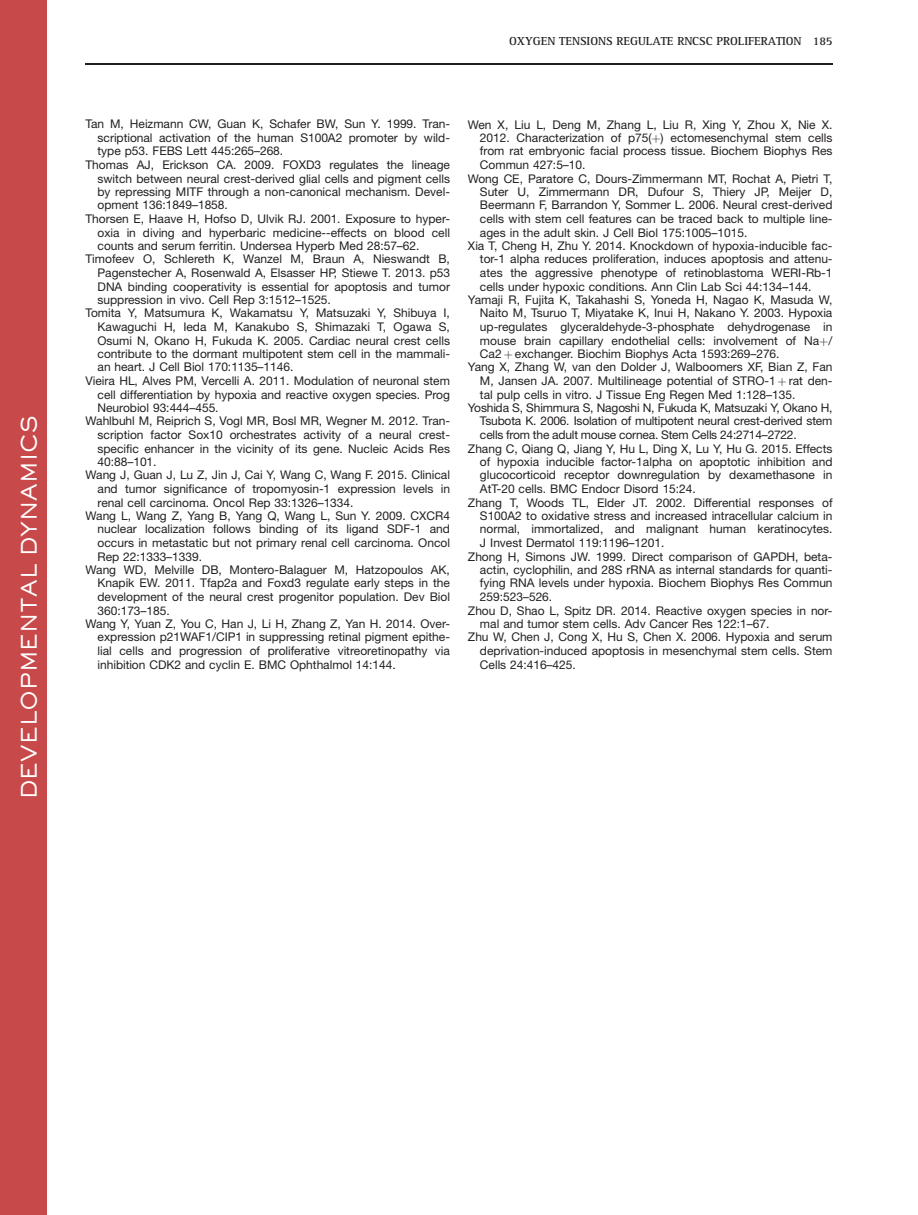
<style>
.page{position:relative;width:918px;height:1215px;background:#fff}
.page>*{position:absolute;margin:0;border:0;box-sizing:border-box;transform-origin:0 0}
.t1{font:500 21px "AT Sackers Gothic";color:#fff}
.t2{font:12px "Adv Helneu R";color:#231f20}
.t3{font:12px "Adv OT25553 a 69.B";color:#231f20}
.s1{font-family:"Adv P4 C4 E74"}
</style>
<div class="page">
<div style="left:0;top:0;width:47px;height:1215px;background:#c8494a"></div>
<hr style="left:85px;top:63px;width:748px;height:1px;background:#231f20">
<h1 class="t1" style="left:21px;top:799px;width:385px;rotate:-90deg">DEVELOPMENTAL DYNAMICS</h1>
<p class="t3" style="left:509px;top:36px;width:325px">OXYGEN TENSIONS REGULATE RNCSC PROLIFERATION 185</p>
<p class="t2" style="left:85px;top:120px;width:366px">Tan M, Heizmann CW, Guan K, Schafer BW, Sun Y. 1999. Tran-</p>
<p class="t2" style="left:98px;top:133px;width:354px">scriptional activation of the human S100A2 promoter by wild-</p>
<p class="t2" style="left:98px;top:147px;width:187px">type p53. FEBS Lett 445:265–268.</p>
<p class="t2" style="left:85px;top:160px;width:366px">Thomas AJ, Erickson CA. 2009. FOXD3 regulates the lineage</p>
<p class="t2" style="left:98px;top:174px;width:354px">switch between neural crest-derived glial cells and pigment cells</p>
<p class="t2" style="left:98px;top:187px;width:354px">by repressing MITF through a non-canonical mechanism. Devel-</p>
<p class="t2" style="left:98px;top:201px;width:132px">opment 136:1849–1858.</p>
<p class="t2" style="left:85px;top:214px;width:366px">Thorsen E, Haave H, Hofso D, Ulvik RJ. 2001. Exposure to hyper-</p>
<p class="t2" style="left:98px;top:228px;width:354px">oxia in diving and hyperbaric medicine--effects on blood cell</p>
<p class="t2" style="left:98px;top:241px;width:323px">counts and serum ferritin. Undersea Hyperb Med 28:57–62.</p>
<p class="t2" style="left:85px;top:255px;width:366px">Timofeev O, Schlereth K, Wanzel M, Braun A, Nieswandt B,</p>
<p class="t2" style="left:98px;top:268px;width:354px">Pagenstecher A, Rosenwald A, Elsasser HP, Stiewe T. 2013. p53</p>
<p class="t2" style="left:98px;top:282px;width:354px">DNA binding cooperativity is essential for apoptosis and tumor</p>
<p class="t2" style="left:98px;top:295px;width:235px">suppression in vivo. Cell Rep 3:1512–1525.</p>
<p class="t2" style="left:85px;top:309px;width:366px">Tomita Y, Matsumura K, Wakamatsu Y, Matsuzaki Y, Shibuya I,</p>
<p class="t2" style="left:98px;top:322px;width:354px">Kawaguchi H, Ieda M, Kanakubo S, Shimazaki T, Ogawa S,</p>
<p class="t2" style="left:98px;top:336px;width:354px">Osumi N, Okano H, Fukuda K. 2005. Cardiac neural crest cells</p>
<p class="t2" style="left:98px;top:349px;width:354px">contribute to the dormant multipotent stem cell in the mammali-</p>
<p class="t2" style="left:98px;top:363px;width:197px">an heart. J Cell Biol 170:1135–1146.</p>
<p class="t2" style="left:85px;top:376px;width:366px">Vieira HL, Alves PM, Vercelli A. 2011. Modulation of neuronal stem</p>
<p class="t2" style="left:98px;top:390px;width:354px">cell differentiation by hypoxia and reactive oxygen species. Prog</p>
<p class="t2" style="left:98px;top:403px;width:123px">Neurobiol 93:444–455.</p>
<p class="t2" style="left:85px;top:417px;width:366px">Wahlbuhl M, Reiprich S, Vogl MR, Bosl MR, Wegner M. 2012. Tran-</p>
<p class="t2" style="left:98px;top:430px;width:354px">scription factor Sox10 orchestrates activity of a neural crest-</p>
<p class="t2" style="left:98px;top:444px;width:354px">specific enhancer in the vicinity of its gene. Nucleic Acids Res</p>
<p class="t2" style="left:98px;top:457px;width:60px">40:88–101.</p>
<p class="t2" style="left:85px;top:471px;width:366px">Wang J, Guan J, Lu Z, Jin J, Cai Y, Wang C, Wang F. 2015. Clinical</p>
<p class="t2" style="left:98px;top:484px;width:354px">and tumor significance of tropomyosin-1 expression levels in</p>
<p class="t2" style="left:98px;top:498px;width:257px">renal cell carcinoma. Oncol Rep 33:1326–1334.</p>
<p class="t2" style="left:85px;top:511px;width:366px">Wang L, Wang Z, Yang B, Yang Q, Wang L, Sun Y. 2009. CXCR4</p>
<p class="t2" style="left:98px;top:525px;width:354px">nuclear localization follows binding of its ligand SDF-1 and</p>
<p class="t2" style="left:98px;top:538px;width:354px">occurs in metastatic but not primary renal cell carcinoma. Oncol</p>
<p class="t2" style="left:98px;top:552px;width:106px">Rep 22:1333–1339.</p>
<p class="t2" style="left:85px;top:565px;width:366px">Wang WD, Melville DB, Montero-Balaguer M, Hatzopoulos AK,</p>
<p class="t2" style="left:98px;top:579px;width:354px">Knapik EW. 2011. Tfap2a and Foxd3 regulate early steps in the</p>
<p class="t2" style="left:98px;top:592px;width:354px">development of the neural crest progenitor population. Dev Biol</p>
<p class="t2" style="left:98px;top:606px;width:74px">360:173–185.</p>
<p class="t2" style="left:85px;top:619px;width:366px">Wang Y, Yuan Z, You C, Han J, Li H, Zhang Z, Yan H. 2014. Over-</p>
<p class="t2" style="left:98px;top:633px;width:354px">expression p21WAF1/CIP1 in suppressing retinal pigment epithe-</p>
<p class="t2" style="left:98px;top:646px;width:354px">lial cells and progression of proliferative vitreoretinopathy via</p>
<p class="t2" style="left:98px;top:660px;width:300px">inhibition CDK2 and cyclin E. BMC Ophthalmol 14:144.</p>
<p class="t2" style="left:468px;top:120px;width:366px">Wen X, Liu L, Deng M, Zhang L, Liu R, Xing Y, Zhou X, Nie X.</p>
<p class="t2" style="left:480px;top:133px;width:354px">2012. Characterization of p75(<span class="s1">þ</span>) ectomesenchymal stem cells</p>
<p class="t2" style="left:480px;top:147px;width:354px">from rat embryonic facial process tissue. Biochem Biophys Res</p>
<p class="t2" style="left:480px;top:160px;width:107px">Commun 427:5–10.</p>
<p class="t2" style="left:468px;top:174px;width:366px">Wong CE, Paratore C, Dours-Zimmermann MT, Rochat A, Pietri T,</p>
<p class="t2" style="left:480px;top:187px;width:354px">Suter U, Zimmermann DR, Dufour S, Thiery JP, Meijer D,</p>
<p class="t2" style="left:480px;top:201px;width:354px">Beermann F, Barrandon Y, Sommer L. 2006. Neural crest-derived</p>
<p class="t2" style="left:480px;top:214px;width:354px">cells with stem cell features can be traced back to multiple line-</p>
<p class="t2" style="left:480px;top:228px;width:269px">ages in the adult skin. J Cell Biol 175:1005–1015.</p>
<p class="t2" style="left:468px;top:241px;width:366px">Xia T, Cheng H, Zhu Y. 2014. Knockdown of hypoxia-inducible fac-</p>
<p class="t2" style="left:480px;top:255px;width:354px">tor-1 alpha reduces proliferation, induces apoptosis and attenu-</p>
<p class="t2" style="left:480px;top:268px;width:354px">ates the aggressive phenotype of retinoblastoma WERI-Rb-1</p>
<p class="t2" style="left:480px;top:282px;width:333px">cells under hypoxic conditions. Ann Clin Lab Sci 44:134–144.</p>
<p class="t2" style="left:468px;top:295px;width:366px">Yamaji R, Fujita K, Takahashi S, Yoneda H, Nagao K, Masuda W,</p>
<p class="t2" style="left:480px;top:309px;width:354px">Naito M, Tsuruo T, Miyatake K, Inui H, Nakano Y. 2003. Hypoxia</p>
<p class="t2" style="left:480px;top:322px;width:354px">up-regulates glyceraldehyde-3-phosphate dehydrogenase in</p>
<p class="t2" style="left:480px;top:336px;width:354px">mouse brain capillary endothelial cells: involvement of Na<span class="s1">þ</span>/</p>
<p class="t2" style="left:480px;top:349px;width:301px">Ca2 <span class="s1">þ</span> exchanger. Biochim Biophys Acta 1593:269–276.</p>
<p class="t2" style="left:468px;top:363px;width:366px">Yang X, Zhang W, van den Dolder J, Walboomers XF, Bian Z, Fan</p>
<p class="t2" style="left:480px;top:376px;width:354px">M, Jansen JA. 2007. Multilineage potential of STRO-1 <span class="s1">þ</span> rat den-</p>
<p class="t2" style="left:480px;top:390px;width:317px">tal pulp cells in vitro. J Tissue Eng Regen Med 1:128–135.</p>
<p class="t2" style="left:468px;top:403px;width:366px">Yoshida S, Shimmura S, Nagoshi N, Fukuda K, Matsuzaki Y, Okano H,</p>
<p class="t2" style="left:480px;top:417px;width:354px">Tsubota K. 2006. Isolation of multipotent neural crest-derived stem</p>
<p class="t2" style="left:480px;top:430px;width:318px">cells from the adult mouse cornea. Stem Cells 24:2714–2722.</p>
<p class="t2" style="left:468px;top:444px;width:366px">Zhang C, Qiang Q, Jiang Y, Hu L, Ding X, Lu Y, Hu G. 2015. Effects</p>
<p class="t2" style="left:480px;top:457px;width:354px">of hypoxia inducible factor-1alpha on apoptotic inhibition and</p>
<p class="t2" style="left:480px;top:471px;width:354px">glucocorticoid receptor downregulation by dexamethasone in</p>
<p class="t2" style="left:480px;top:484px;width:217px">AtT-20 cells. BMC Endocr Disord 15:24.</p>
<p class="t2" style="left:468px;top:498px;width:366px">Zhang T, Woods TL, Elder JT. 2002. Differential responses of</p>
<p class="t2" style="left:480px;top:511px;width:354px">S100A2 to oxidative stress and increased intracellular calcium in</p>
<p class="t2" style="left:480px;top:525px;width:354px">normal, immortalized, and malignant human keratinocytes.</p>
<p class="t2" style="left:480px;top:538px;width:186px">J Invest Dermatol 119:1196–1201.</p>
<p class="t2" style="left:468px;top:552px;width:366px">Zhong H, Simons JW. 1999. Direct comparison of GAPDH, beta-</p>
<p class="t2" style="left:480px;top:565px;width:354px">actin, cyclophilin, and 28S rRNA as internal standards for quanti-</p>
<p class="t2" style="left:480px;top:579px;width:354px">fying RNA levels under hypoxia. Biochem Biophys Res Commun</p>
<p class="t2" style="left:480px;top:592px;width:74px">259:523–526.</p>
<p class="t2" style="left:468px;top:606px;width:366px">Zhou D, Shao L, Spitz DR. 2014. Reactive oxygen species in nor-</p>
<p class="t2" style="left:480px;top:619px;width:291px">mal and tumor stem cells. Adv Cancer Res 122:1–67.</p>
<p class="t2" style="left:468px;top:633px;width:366px">Zhu W, Chen J, Cong X, Hu S, Chen X. 2006. Hypoxia and serum</p>
<p class="t2" style="left:480px;top:646px;width:354px">deprivation-induced apoptosis in mesenchymal stem cells. Stem</p>
<p class="t2" style="left:480px;top:660px;width:97px">Cells 24:416–425.</p>
</div>
